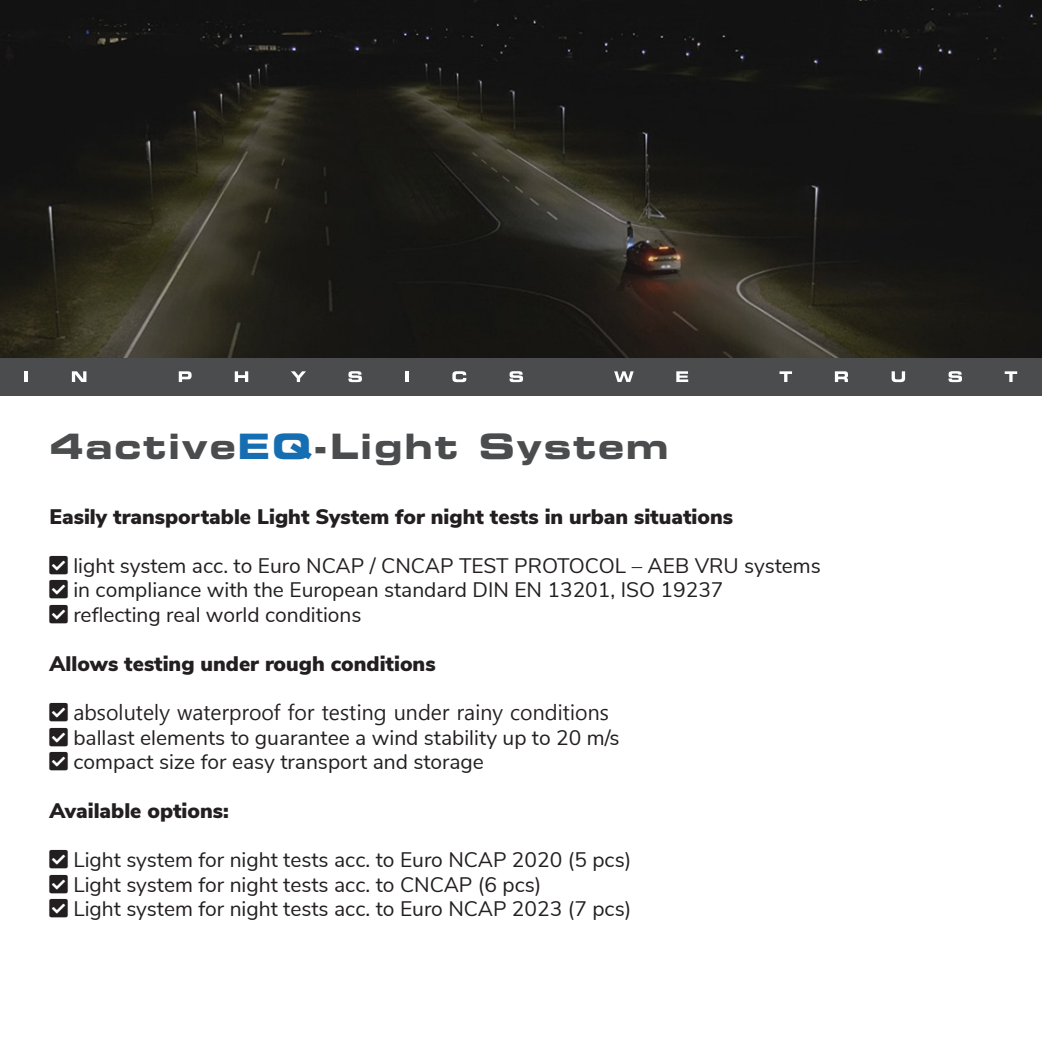
<style>
.page{position:relative;width:1042px;height:1042px;background:#fff}
.page>*{position:absolute;margin:0;border:0;box-sizing:border-box;transform-origin:0 0}
.t1{font:35px "Eurostile Bold Extended Two";letter-spacing:.05em;color:#4b4c4d}
.Absatzformat_1{font:21px "Nunito Sans";color:#231f20}
.t2{font:900 21px "Nunito Sans";color:#231f20}
.t3{font:21px "Malgun Gothic";color:#231f20}
.s1{color:#156eb1}
</style>
<div class="page">
<div style="left:0;top:357px;width:1042px;height:39px;background:#4b4c4d"></div>
<svg style="left:25px;top:371px;width:3px;height:11px"></svg>
<svg style="left:72px;top:371px;width:14px;height:11px"></svg>
<svg style="left:179px;top:371px;width:13px;height:11px"></svg>
<svg style="left:235px;top:371px;width:13px;height:11px"></svg>
<svg style="left:291px;top:371px;width:15px;height:11px"></svg>
<svg style="left:348px;top:371px;width:14px;height:11px"></svg>
<hr style="left:405px;top:371px;width:4px;height:11px;background:#fff">
<svg style="left:452px;top:371px;width:14px;height:11px"></svg>
<svg style="left:509px;top:371px;width:14px;height:11px"></svg>
<svg style="left:614px;top:371px;width:20px;height:11px"></svg>
<svg style="left:676px;top:371px;width:12px;height:11px"></svg>
<svg style="left:779px;top:371px;width:13px;height:11px"></svg>
<svg style="left:835px;top:371px;width:13px;height:11px"></svg>
<svg style="left:891px;top:371px;width:14px;height:11px"></svg>
<svg style="left:948px;top:371px;width:14px;height:11px"></svg>
<svg style="left:1004px;top:371px;width:13px;height:11px"></svg>
<img style="left:0;top:0;width:1042px;height:357px">
<p class="t1" style="left:50px;top:422px;width:620px">4active<span class="s1">EQ</span>-Light System</p>
<p class="t2" style="left:50px;top:501px;width:685px">Easily transportable Light System for night tests in urban situations</p>
<p class="Absatzformat_1" style="left:50px;top:550px;width:773px">▲❑◆ light system acc. to Euro NCAP / CNCAP TEST PROTOCOL – AEB VRU systems</p>
<p class="Absatzformat_1" style="left:50px;top:575px;width:675px">▲❑◆ in compliance with the European standard DIN EN 13201, ISO 19237</p>
<p class="Absatzformat_1" style="left:50px;top:599px;width:313px">▲❑◆ reflecting real world conditions</p>
<p class="t2" style="left:50px;top:648px;width:387px">Allows testing under rough conditions</p>
<p class="t3" style="left:50px;top:700px;width:561px">▲❑◆ absolutely waterproof for testing under rainy conditions</p>
<p class="Absatzformat_1" style="left:50px;top:722px;width:571px">▲❑◆ ballast elements to guarantee a wind stability up to 20 m/s</p>
<p class="Absatzformat_1" style="left:50px;top:746px;width:436px">▲❑◆ compact size for easy transport and storage</p>
<p class="t2" style="left:50px;top:795px;width:181px">Available options:</p>
<p class="Absatzformat_1" style="left:50px;top:844px;width:583px">▲❑◆ Light system for night tests acc. to Euro NCAP 2020 (5 pcs)</p>
<p class="Absatzformat_1" style="left:50px;top:869px;width:493px">▲❑◆ Light system for night tests acc. to CNCAP (6 pcs)</p>
<p class="Absatzformat_1" style="left:50px;top:893px;width:583px">▲❑◆ Light system for night tests acc. to Euro NCAP 2023 (7 pcs)</p>
</div>
